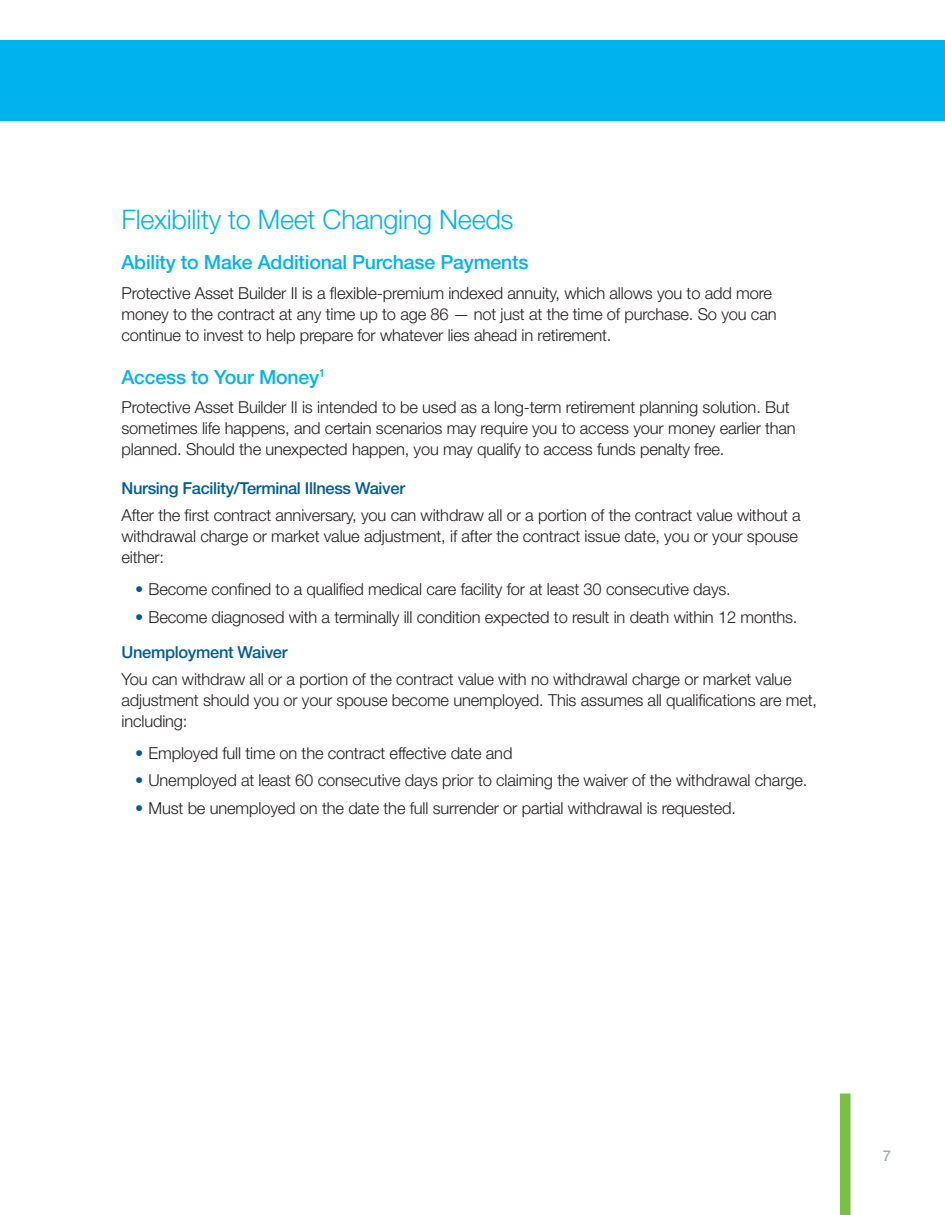
<style>
.page{position:relative;width:945px;height:1215px;background:#fff}
.page>*{position:absolute;margin:0;border:0;box-sizing:border-box;transform-origin:0 0}
.t1{font:300 27px "Helvetica Neue LT Std";letter-spacing:-.01em;color:#00b3ee}
.t2{font:500 19.5px "Helvetica Neue LT Std";letter-spacing:-.01em;color:#00b3ee}
.t3{font:300 16.5px/21px "Helvetica Neue LT Std";letter-spacing:-.01em;color:#231f20}
.t4{font:500 16.5px "Helvetica Neue LT Std";letter-spacing:-.02em;color:#005c98}
.t5{font:500 15px "Helvetica Neue LT Std";color:#a6acb4}
.s1{color:#005c98}
.s2{font-weight:500;color:#005c98}
</style>
<div class="page">
<div style="left:0;top:40px;width:945px;height:81px;background:#00b3ee"></div>
<div style="left:840px;top:1094px;width:10px;height:121px;background:#79c142"></div>
<h1 class="t1" style="left:122px;top:203px;width:394px">Flexibility to Meet Changing Needs</h1>
<p class="t2" style="left:122px;top:251px;width:409px">Ability to Make Additional Purchase Payments</p>
<p class="t3" style="left:122px;top:282px;width:657px">Protective Asset Builder II is a flexible-premium indexed annuity, which allows you to add more money to the contract at any time up to age 86 — not just at the time of purchase. So you can continue to invest to help prepare for whatever lies ahead in retirement.</p>
<p class="t2" style="left:122px;top:365px;width:206px">Access to Your Money<sup>1</sup></p>
<p class="t3" style="left:122px;top:397px;width:676px">Protective Asset Builder II is intended to be used as a long-term retirement planning solution. But sometimes life happens, and certain scenarios may require you to access your money earlier than planned. Should the unexpected happen, you may qualify to access funds penalty free.</p>
<p class="t4" style="left:122px;top:478px;width:285px">Nursing Facility/Terminal Illness Waiver</p>
<p class="t3" style="left:122px;top:505px;width:681px">After the first contract anniversary, you can withdraw all or a portion of the contract value without a withdrawal charge or market value adjustment, if after the contract issue date, you or your spouse either:</p>
<p class="t3" style="left:135px;top:578px;width:597px"><span class="s1">•</span> Become confined to a qualified medical care facility for at least 30 consecutive days.</p>
<p class="t3" style="left:122px;top:599px;width:678px;line-height:35px;text-indent:14px"><span class="s1">•</span> Become diagnosed with a terminally ill condition expected to result in death within 12 months.<br><span class="s2">Unemployment Waiver</span></p>
<p class="t3" style="left:122px;top:669px;width:697px">You can withdraw all or a portion of the contract value with no withdrawal charge or market value adjustment should you or your spouse become unemployed. This assumes all qualifications are met, including:</p>
<p class="t3" style="left:135px;top:742px;width:379px"><span class="s1">•</span> Employed full time on the contract effective date and</p>
<p class="t3" style="left:135px;top:770px;width:674px"><span class="s1">•</span> Unemployed at least 60 consecutive days prior to claiming the waiver of the withdrawal charge.</p>
<p class="t3" style="left:135px;top:797px;width:603px"><span class="s1">•</span> Must be unemployed on the date the full surrender or partial withdrawal is requested.</p>
<p class="t5" style="left:883px;top:1147px;width:10px">7</p>
</div>
